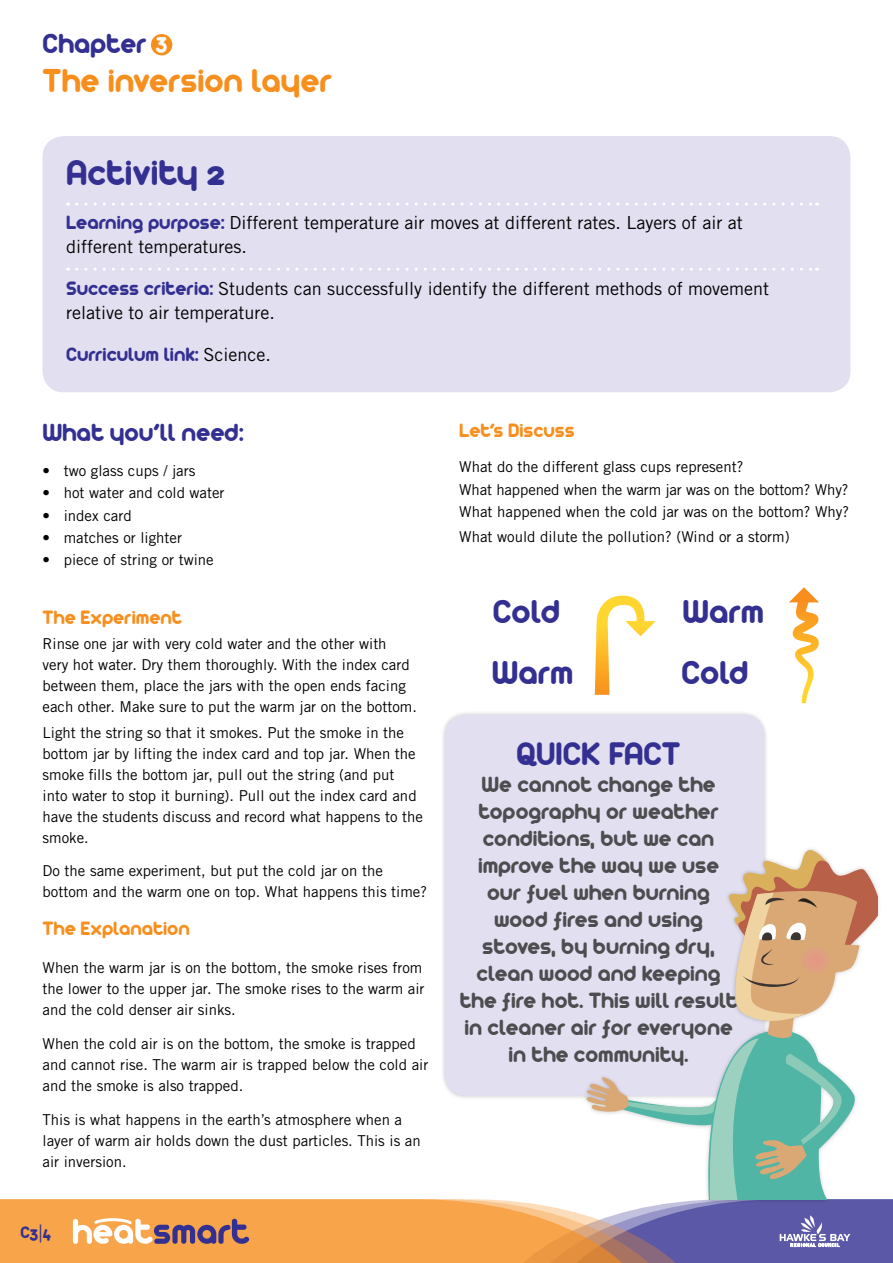
<style>
.page{position:relative;width:893px;height:1263px;background:#fff}
.page>*{position:absolute;margin:0;border:0;box-sizing:border-box;transform-origin:0 0}
.t1{font:39px "Arista 2.0";color:#333092}
.t2{font:36px "Arista 2.0";color:#f78f1e}
.t3{font:36px/60.6px "Arista 2.0";color:#333092}
.t4{font:35.4px "Arista 2.0";color:#333092}
.t5{font:30px "Arista 2.0";color:#333092}
.t6{font:27px "Arista 2.0";color:#333092}
.t7{font:24.45px "Arista 2.0";color:#fff}
.t8{font:24px/27px "Arista 2.0";color:#4d4d4f;text-align:center}
.t9{font:21px "Arista 2.0";color:#f78f1e}
.t10{font:21px "Arista 2.0";color:#333092}
.t11{font:18px/24px "Trade Gothic";color:#000}
.t12{font:18px "Arista 2.0";color:#333092}
.t13{font:15px/21px "Trade Gothic";color:#000}
.s1{font-family:"Arista 2.0";font-size:21px;color:#333092}
.s2{font-family:"Trade Gothic";font-size:18px;color:#000}
.s3{font-family:"Myriad Pro"}
</style>
<div class="page">
<div style="left:440px;top:710px;width:329px;height:403px;background:#000;opacity:.2"></div>
<div style="left:445px;top:715px;width:319px;height:133px;background:#e1dff0"></div>
<div style="left:43px;top:136px;width:807px;height:256px;background:#e1dff0;border-radius:21px"></div>
<div style="left:151px;top:34px;width:21px;height:21px;background:#f78f1e;border-radius:50%"></div>
<svg style="left:595px;top:596px;width:61px;height:99px"></svg>
<svg style="left:789px;top:587px;width:30px;height:116px"></svg>
<svg style="left:77px;top:203px;width:741px;height:3px"></svg>
<svg style="left:77px;top:268px;width:741px;height:3px"></svg>
<svg style="left:0;top:848px;width:893px;height:415px"></svg>
<h3 class="t5" style="left:43px;top:25px;width:105px">Chapter</h3>
<h2 class="t2" style="left:43px;top:59px;width:291px">The inversion layer</h2>
<h3 class="t7" style="left:156px;top:26px;width:14px">3</h3>
<h1 class="t1" style="left:66px;top:149px;width:161px">Activity 2</h1>
<p class="t11" style="left:66px;top:210px;width:678px"><span class="s1">Learning purpose:</span> Different temperature air moves at different rates. Layers of air at different temperatures.</p>
<p class="t11" style="left:66px;top:276px;width:705px"><span class="s1">Success criteria:</span> Students can successfully identify the different methods of movement relative to air temperature.</p>
<h3 class="t10" style="left:66px;top:342px;width:206px">Curriculum link: <span class="s2">Science.</span></h3>
<h3 class="t6" style="left:43px;top:416px;width:203px">What you’ll need:</h3>
<p class="t13" style="left:43px;top:460px;width:154px">• two glass cups / jars</p>
<p class="t13" style="left:43px;top:482px;width:184px">• hot water and cold water</p>
<p class="t13" style="left:43px;top:505px;width:91px">• index card</p>
<p class="t13" style="left:43px;top:527px;width:141px">• matches or lighter</p>
<p class="t13" style="left:43px;top:549px;width:173px">• piece of string or twine</p>
<h3 class="t9" style="left:43px;top:604px;width:141px">The Experiment</h3>
<p class="t13" style="left:43px;top:633px;width:376px">Rinse one jar with very cold water and the other with<br>very hot water. Dry them thoroughly. With the index card between them, place the jars with the open ends facing each other. Make sure to put the warm jar on the bottom.</p>
<p class="t13" style="left:43px;top:721px;width:382px">Light the string so that it smokes. Put the smoke in the bottom jar by lifting the index card and top jar. When the smoke fills the bottom jar, pull out the string (and put into water to stop it burning). Pull out the index card and have the students discuss and record what happens to the smoke.</p>
<p class="t13" style="left:43px;top:860px;width:386px">Do the same experiment, but put the cold jar on the bottom and the warm one on top. What happens this time?</p>
<h3 class="t9" style="left:43px;top:916px;width:149px">The Explanation</h3>
<p class="t13" style="left:43px;top:957px;width:383px">When the warm jar is on the bottom, the smoke rises from the lower to the upper jar. The smoke rises to the warm air and the cold denser air sinks.</p>
<p class="t13" style="left:43px;top:1033px;width:387px">When the cold air is on the bottom, the smoke is trapped and cannot rise. The warm air is trapped below the cold air and the smoke is also trapped.</p>
<p class="t13" style="left:43px;top:1109px;width:380px">This is what happens in the earth’s atmosphere when a layer of warm air holds down the dust particles. This is an air inversion.</p>
<p class="t12" style="left:20px;top:1221px;width:32px">C3<span class="s3">|</span>4</p>
<h3 class="t9" style="left:459px;top:418px;width:117px">Let’s Discuss</h3>
<p class="t13" style="left:459px;top:456px;width:391px;line-height:22.2px">What do the different glass cups represent?<br>What happened when the warm jar was on the bottom? Why?<br>What happened when the cold jar was on the bottom? Why?</p>
<p class="t13" style="left:459px;top:526px;width:332px">What would dilute the pollution? (Wind or a storm)</p>
<h2 class="t3" style="left:492px;top:581px;width:83px">Cold<br>Warm</h2>
<h2 class="t3" style="left:681px;top:581px;width:84px">Warm<br>Cold</h2>
<h3 class="t4" style="left:517px;top:732px;width:165px">QUICK FACT</h3>
<p class="t8" style="left:460px;top:770px;width:279px">We cannot change the topography or weather conditions, but we can improve the way we use our fuel when burning wood fires and using stoves, by burning dry, clean wood and keeping the fire hot. This will result in cleaner air for everyone in the community.</p>
</div>
